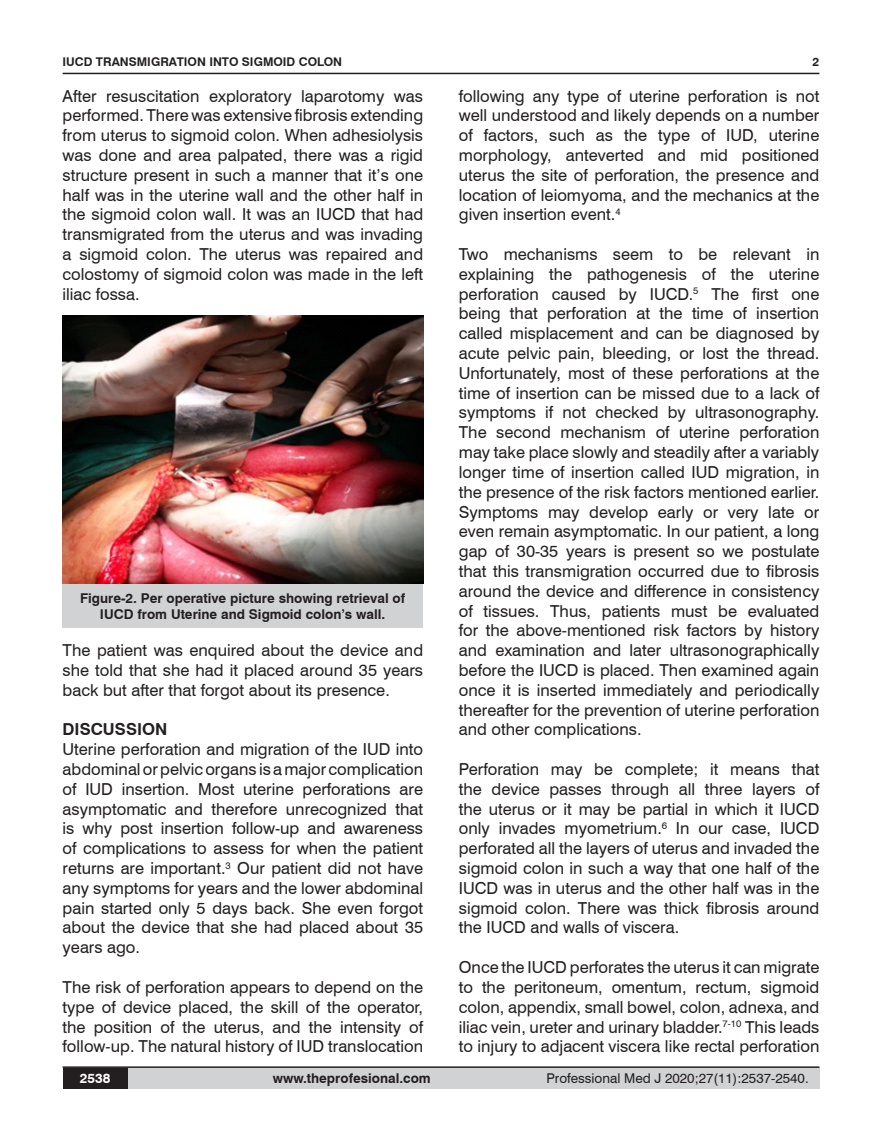
<style>
.page{position:relative;width:882px;height:1145px;background:#fff}
.page>*{position:absolute;margin:0;border:0;box-sizing:border-box;transform-origin:0 0}
.t1{font:16.5px/19.8px "Swiss 721 BT";color:#231f20;text-align:justify}
.t2{font:700 16.5px "Swiss 721 BT";color:#231f20}
.t3{font:700 13.5px/16.2px "Swiss 721 BT";color:#231f20;text-align:center}
.t4{font:13.5px "Swiss 721 BT";color:#231f20}
.t5{font:700 13.5px "Swiss 721 BT";color:#fff}
.t6{font:700 12px "Swiss 721 BT";color:#231f20}
</style>
<div class="page">
<hr style="left:63px;top:73px;width:756px;height:1px;background:#231f20">
<div style="left:63px;top:1067px;width:756px;height:21px;background:#d1d2d4"></div>
<hr style="left:63px;top:1066px;width:756px;height:2px;background:#231f20">
<div style="left:63px;top:1068px;width:64px;height:20px;background:#231f20"></div>
<img style="left:63px;top:315px;width:360px;height:269px">
<div style="left:63px;top:584px;width:359px;height:43px;background:#d1d2d4"></div>
<p class="t6" style="left:63px;top:53px;width:281px">IUCD TRANSMIGRATION INTO SIGMOID COLON</p>
<p class="t1" style="left:63px;top:85px;width:362px">After resuscitation exploratory laparotomy was performed. There was extensive fibrosis extending from uterus to sigmoid colon. When adhesiolysis was done and area palpated, there was a rigid structure present in such a manner that it’s one half was in the uterine wall and the other half in the sigmoid colon wall. It was an IUCD that had transmigrated from the uterus and was invading a sigmoid colon. The uterus was repaired and colostomy of sigmoid colon was made in the left iliac fossa.</p>
<p class="t3" style="left:80px;top:589px;width:326px">Figure-2. Per operative picture showing retrieval of<br>IUCD from Uterine and Sigmoid colon’s wall.</p>
<p class="t1" style="left:63px;top:640px;width:362px">The patient was enquired about the device and she told that she had it placed around 35 years back but after that forgot about its presence.</p>
<p class="t2" style="left:63px;top:718px;width:106px">DISCUSSION</p>
<p class="t1" style="left:63px;top:739px;width:362px">Uterine perforation and migration of the IUD into abdominal or pelvic organs is a major complication of IUD insertion. Most uterine perforations are asymptomatic and therefore unrecognized that is why post insertion follow-up and awareness of complications to assess for when the patient returns are important.<sup>3</sup> Our patient did not have any symptoms for years and the lower abdominal pain started only 5 days back. She even forgot about the device that she had placed about 35 years ago.</p>
<p class="t1" style="left:63px;top:976px;width:362px">The risk of perforation appears to depend on the type of device placed, the skill of the operator, the position of the uterus, and the intensity of follow-up. The natural history of IUD translocation</p>
<p class="t6" style="left:812px;top:53px;width:8px">2</p>
<p class="t1" style="left:458px;top:85px;width:362px">following any type of uterine perforation is not well understood and likely depends on a number of factors, such as the type of IUD, uterine morphology, anteverted and mid positioned uterus the site of perforation, the presence and location of leiomyoma, and the mechanics at the given insertion event.<sup>4</sup></p>
<p class="t1" style="left:458px;top:244px;width:362px">Two mechanisms seem to be relevant in explaining the pathogenesis of the uterine perforation caused by IUCD.<sup>5</sup> The first one being that perforation at the time of insertion called misplacement and can be diagnosed by acute pelvic pain, bleeding, or lost the thread.<br>Unfortunately, most of these perforations at the time of insertion can be missed due to a lack of symptoms if not checked by ultrasonography.<br>The second mechanism of uterine perforation may take place slowly and steadily after a variably longer time of insertion called IUD migration, in the presence of the risk factors mentioned earlier.<br>Symptoms may develop early or very late or even remain asymptomatic. In our patient, a long gap of 30-35 years is present so we postulate that this transmigration occurred due to fibrosis around the device and difference in consistency of tissues. Thus, patients must be evaluated for the above-mentioned risk factors by history and examination and later ultrasonographically before the IUCD is placed. Then examined again once it is inserted immediately and periodically thereafter for the prevention of uterine perforation and other complications.</p>
<p class="t1" style="left:458px;top:758px;width:362px">Perforation may be complete; it means that the device passes through all three layers of the uterus or it may be partial in which it IUCD only invades myometrium.<sup>6</sup> In our case, IUCD perforated all the layers of uterus and invaded the sigmoid colon in such a way that one half of the IUCD was in uterus and the other half was in the sigmoid colon. There was thick fibrosis around the IUCD and walls of viscera.</p>
<p class="t1" style="left:458px;top:956px;width:362px">Once the IUCD perforates the uterus it can migrate to the peritoneum, omentum, rectum, sigmoid colon, appendix, small bowel, colon, adnexa, and iliac vein, ureter and urinary bladder.<sup>7-10</sup> This leads to injury to adjacent viscera like rectal perforation</p>
<p class="t5" style="left:80px;top:1069px;width:32px">2538</p>
<p class="t3" style="left:273px;top:1069px;width:159px">www.theprofesional.com</p>
<p class="t4" style="left:546px;top:1069px;width:264px">Professional Med J 2020;27(11):2537-2540.</p>
</div>
